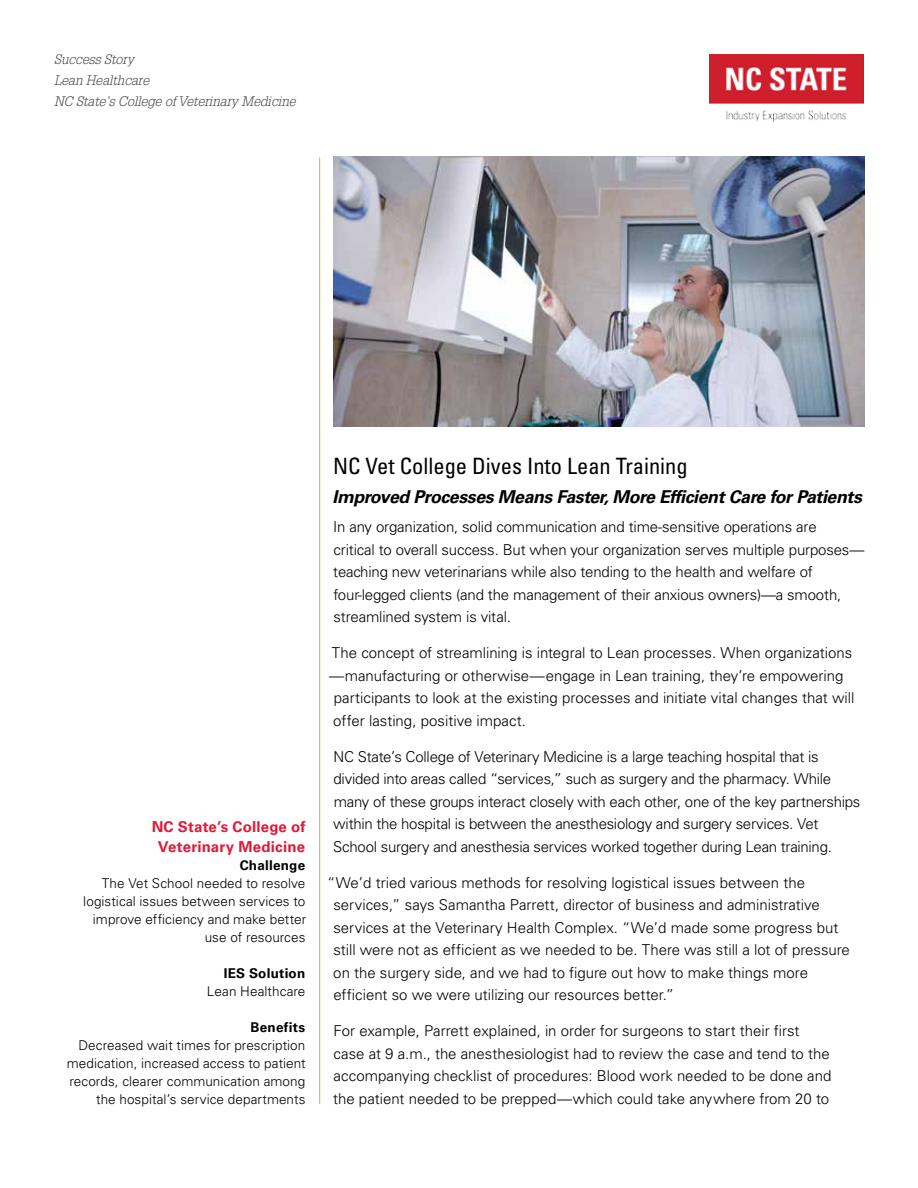
<style>
.page{position:relative;width:918px;height:1188px;background:#fff}
.page>*{position:absolute;margin:0;border:0;box-sizing:border-box;transform-origin:0 0}
.t1{font:condensed 22.5px "Univers LT Std";color:#000}
.t2{font:italic 700 17.7px "Univers LT Std";letter-spacing:-.02em;color:#000}
.t3{font:300 15px/22.5px "Univers LT Std";letter-spacing:-.01em;color:#000}
.t4{font:700 15px/20px "Univers LT Std";letter-spacing:.015em;color:#e31837;text-align:center}
.t5{font:300 13.5px/18px "Univers LT Std";letter-spacing:.005em;color:#000;text-align:right}
.t6{font:italic 300 13.5px/21px "Glypha LT Std";color:#414042}
.t7{font:700 13.5px "Univers LT Std";letter-spacing:.015em;color:#000}
</style>
<div class="page">
<hr style="left:319px;top:157px;width:1px;height:947px;background:#bbc120">
<img style="left:710px;top:54px;width:154px;height:68px">
<img style="left:333px;top:157px;width:531px;height:270px">
<p class="t6" style="left:54px;top:49px;width:243px">Success Story<br>Lean Healthcare<br>NC State’s College of Veterinary Medicine</p>
<p class="t4" style="left:152px;top:817px;width:155px">NC State’s College of<br>Veterinary Medicine</p>
<p class="t7" style="left:240px;top:857px;width:67px">Challenge</p>
<p class="t5" style="left:83px;top:874px;width:224px">The Vet School needed to resolve logistical issues between services to improve efficiency and make better use of resources</p>
<p class="t7" style="left:224px;top:965px;width:83px">IES Solution</p>
<p class="t5" style="left:207px;top:982px;width:100px">Lean Healthcare</p>
<p class="t7" style="left:251px;top:1019px;width:56px">Benefits</p>
<p class="t5" style="left:67px;top:1036px;width:240px">Decreased wait times for prescription medication, increased access to patient records, clearer communication among the hospital’s service departments</p>
<h1 class="t1" style="left:333px;top:452px;width:356px">NC Vet College Dives Into Lean Training</h1>
<p class="t2" style="left:332px;top:486px;width:531px">Improved Processes Means Faster, More Efficient Care for Patients</p>
<p class="t3" style="left:333px;top:516px;width:533px">In any organization, solid communication and time-sensitive operations are<br>critical to overall success. But when your organization serves multiple purposes— teaching new veterinarians while also tending to the health and welfare of four-legged clients (and the management of their anxious owners)—a smooth, streamlined system is vital.</p>
<p class="t3" style="left:332px;top:642px;width:522px">The concept of streamlining is integral to Lean processes. When organizations</p>
<p class="t3" style="left:329px;top:664px;width:516px">—manufacturing or otherwise—engage in Lean training, they’re empowering</p>
<p class="t3" style="left:334px;top:687px;width:522px">participants to look at the existing processes and initiate vital changes that will</p>
<p class="t3" style="left:333px;top:709px;width:194px">offer lasting, positive impact.</p>
<p class="t3" style="left:333px;top:745px;width:529px">NC State’s College of Veterinary Medicine is a large teaching hospital that is divided into areas called “services,” such as surgery and the pharmacy. While many of these groups interact closely with each other, one of the key partnerships within the hospital is between the anesthesiology and surgery services. Vet School surgery and anesthesia services worked together during Lean training.</p>
<p class="t3" style="left:333px;top:871px;width:518px;text-indent:-6px">“We’d tried various methods for resolving logistical issues between the services,” says Samantha Parrett, director of business and administrative services at the Veterinary Health Complex. “We’d made some progress but still were not as efficient as we needed to be. There was still a lot of pressure on the surgery side, and we had to figure out how to make things more efficient so we were utilizing our resources better.”</p>
<p class="t3" style="left:333px;top:1020px;width:500px">For example, Parrett explained, in order for surgeons to start their first case at 9 a.m., the anesthesiologist had to review the case and tend to the accompanying checklist of procedures: Blood work needed to be done and the patient needed to be prepped—which could take anywhere from 20 to</p>
</div>
